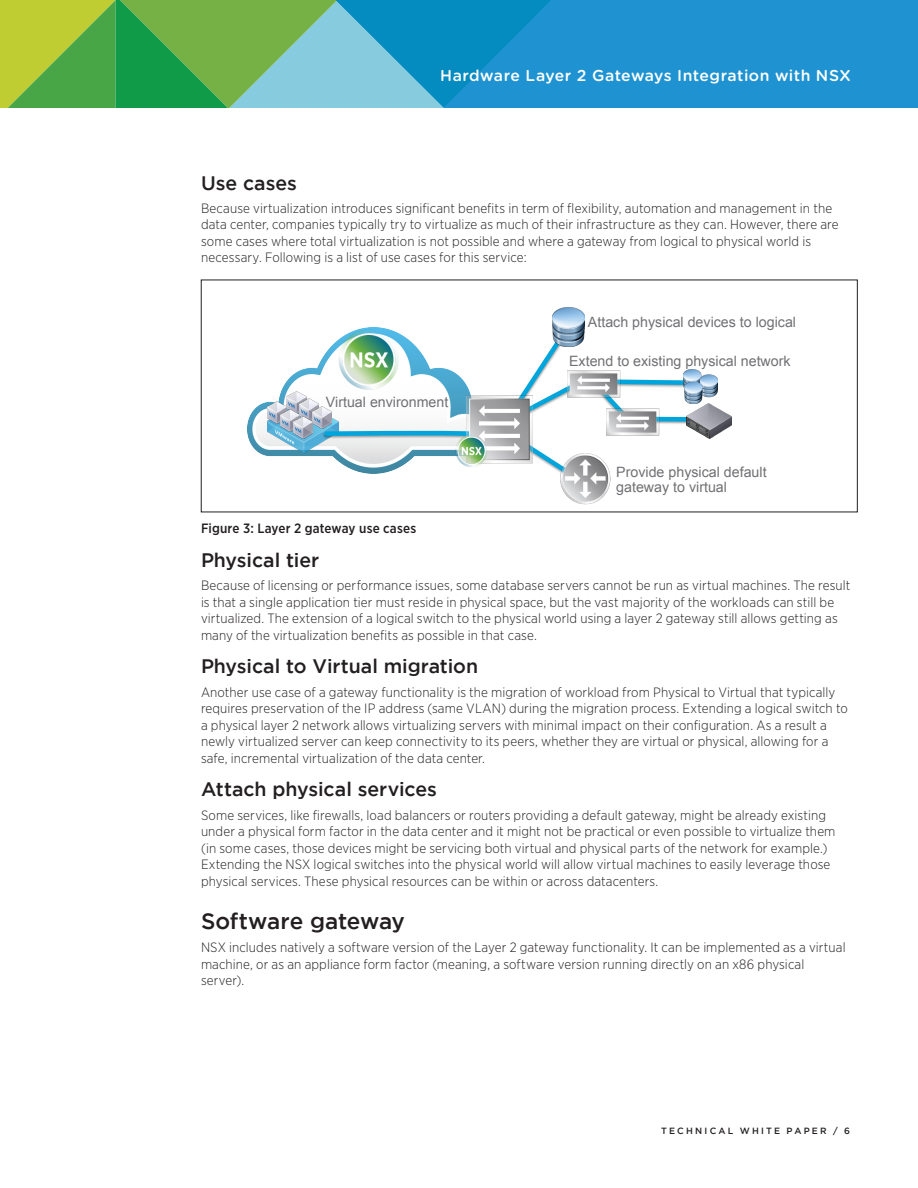
<style>
.page{position:relative;width:918px;height:1188px;background:#fff}
.page>*{position:absolute;margin:0;border:0;box-sizing:border-box;transform-origin:0 0}
._5a_Body{font:500 22.5px "Gotham";letter-spacing:-.01em;color:#231f20}
._5a_Body-2{font:500 19.5px "Gotham";letter-spacing:-.005em;color:#231f20}
.t1{font:500 15.75px "Gotham Rounded";letter-spacing:.025em;color:#fff}
.t2{font:14.25px/15px "Arial";color:#717074}
._5a_Body-3{font:300 13.5px/16.5px "Gotham Narrow";letter-spacing:.01em;color:#231f20}
._5a_Body-4{font:500 13.5px "Gotham Narrow";letter-spacing:.01em;color:#231f20}
.t3{font:500 9px "Gotham";letter-spacing:.245em;color:#231f20}
</style>
<div class="page">
<div style="left:564px;top:0;width:354px;height:108px;background:#1f93d2"></div>
<svg style="left:0;top:0;width:564px;height:108px;background:#53ab88"></svg>
<img style="left:248px;top:368px;width:222px;height:89px">
<img style="left:268px;top:424px;width:53px;height:28px">
<img style="left:287px;top:391px;width:9px;height:18px">
<img style="left:268px;top:401px;width:19px;height:23px">
<img style="left:281px;top:409px;width:15px;height:22px">
<img style="left:293px;top:417px;width:20px;height:22px">
<img style="left:296px;top:327px;width:147px;height:105px">
<img style="left:553px;top:308px;width:32px;height:38px">
<svg style="left:523px;top:333px;width:53px;height:80px"></svg>
<svg style="left:624px;top:379px;width:63px;height:47px"></svg>
<img style="left:563px;top:353px;width:61px;height:60px">
<img style="left:602px;top:392px;width:61px;height:44px">
<img style="left:687px;top:403px;width:44px;height:35px">
<img style="left:683px;top:369px;width:35px;height:34px">
<svg style="left:322px;top:429px;width:234px;height:45px"></svg>
<img style="left:556px;top:453px;width:55px;height:52px">
<img style="left:455px;top:391px;width:78px;height:78px">
<p class="t1" style="left:440px;top:66px;width:412px">Hardware Layer 2 Gateways Integration with NSX</p>
<p class="_5a_Body-2" style="left:201px;top:172px;width:97px">Use cases</p>
<p class="_5a_Body-3" style="left:201px;top:200px;width:639px">Because virtualization introduces significant benefits in term of flexibility, automation and management in the data center, companies typically try to virtualize as much of their infrastructure as they can. However, there are some cases where total virtualization is not possible and where a gateway from logical to physical world is necessary. Following is a list of use cases for this service:</p>
<p class="t2" style="left:326px;top:394px;width:124px">Virtual environment</p>
<p class="t2" style="left:588px;top:314px;width:210px">Attach physical devices to logical</p>
<p class="t2" style="left:569px;top:354px;width:223px">Extend to existing physical network</p>
<p class="t2" style="left:616px;top:465px;width:152px">Provide physical default gateway to virtual</p>
<p class="_5a_Body-4" style="left:201px;top:520px;width:217px">Figure 3: Layer 2 gateway use cases</p>
<p class="_5a_Body-2" style="left:201px;top:549px;width:120px">Physical tier</p>
<p class="_5a_Body-3" style="left:201px;top:577px;width:651px">Because of licensing or performance issues, some database servers cannot be run as virtual machines. The result is that a single application tier must reside in physical space, but the vast majority of the workloads can still be virtualized. The extension of a logical switch to the physical world using a layer 2 gateway still allows getting as many of the virtualization benefits as possible in that case.</p>
<p class="_5a_Body-2" style="left:201px;top:656px;width:279px">Physical to Virtual migration</p>
<p class="_5a_Body-3" style="left:201px;top:683px;width:648px">Another use case of a gateway functionality is the migration of workload from Physical to Virtual that typically requires preservation of the IP address (same VLAN) during the migration process. Extending a logical switch to a physical layer 2 network allows virtualizing servers with minimal impact on their configuration. As a result a newly virtualized server can keep connectivity to its peers, whether they are virtual or physical, allowing for a safe, incremental virtualization of the data center.</p>
<p class="_5a_Body-2" style="left:201px;top:779px;width:237px">Attach physical services</p>
<p class="_5a_Body-3" style="left:201px;top:806px;width:636px">Some services, like firewalls, load balancers or routers providing a default gateway, might be already existing under a physical form factor in the data center and it might not be practical or even possible to virtualize them (in some cases, those devices might be servicing both virtual and physical parts of the network for example.)<br>Extending the NSX logical switches into the physical world will allow virtual machines to easily leverage those physical services. These physical resources can be within or across datacenters.</p>
<p class="_5a_Body" style="left:201px;top:908px;width:206px">Software gateway</p>
<p class="_5a_Body-3" style="left:201px;top:939px;width:646px">NSX includes natively a software version of the Layer 2 gateway functionality. It can be implemented as a virtual machine, or as an appliance form factor (meaning, a software version running directly on an x86 physical server).</p>
<p class="t3" style="left:661px;top:1126px;width:190px">TECHNICAL WHITE PAPER / 6</p>
</div>
